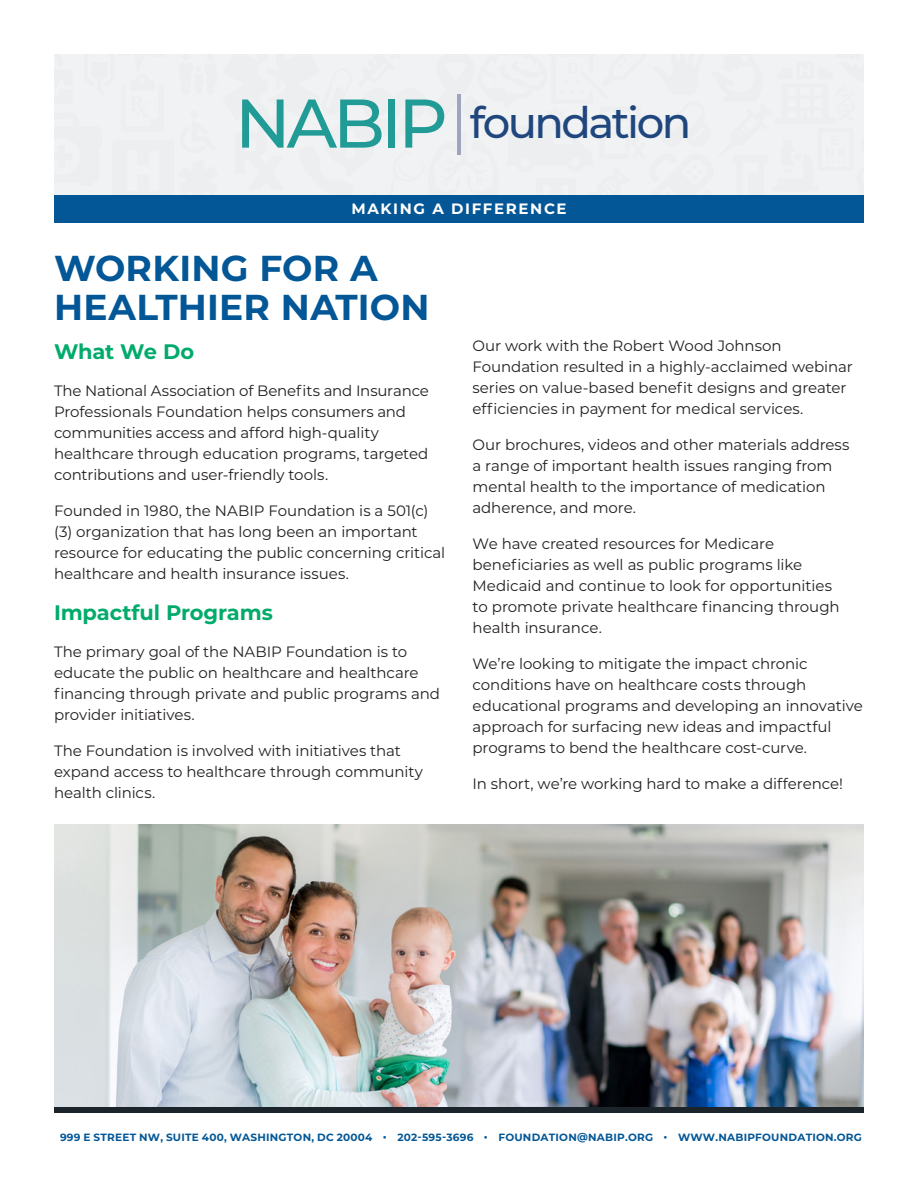
<style>
.page{position:relative;width:918px;height:1188px;background:#fff}
.page>*{position:absolute;margin:0;border:0;box-sizing:border-box;transform-origin:0 0}
.t1{font:500 43.35px "Montserrat";letter-spacing:-.06em;color:#1f477e}
.header_1{font:700 36px/39px "Montserrat";letter-spacing:.005em;color:#035796}
.subhead{font:700 21px "Montserrat";letter-spacing:-.01em;color:#00ab6b}
.copy{font:15px/21px "Montserrat";letter-spacing:-.005em;color:#231f20}
.header_3{font:700 15px "Montserrat";letter-spacing:.11em;color:#fff}
.t2{font:700 10.5px "Montserrat";letter-spacing:.02em;color:#035796}
.s1{font-size:68.7px;color:#209b96}
</style>
<div class="page">
<div style="left:54px;top:54px;width:810px;height:141px;background:#f0f2f3"></div>
<div style="left:54px;top:1107px;width:810px;height:6px;background:#1b242b"></div>
<hr style="left:457px;top:94px;width:4px;height:60px;background:#9da5bd">
<img style="left:54px;top:824px;width:810px;height:283px">
<div style="left:54px;top:195px;width:810px;height:27px;background:#035796"></div>
<h1 class="t1" style="left:235px;top:92px;width:458px"><span class="s1">NABIP</span> foundation</h1>
<p class="header_3" style="left:351px;top:198px;width:217px">MAKING A DIFFERENCE</p>
<p class="header_1" style="left:54px;top:247px;width:377px">WORKING FOR A<br>HEALTHIER NATION</p>
<p class="subhead" style="left:54px;top:336px;width:142px">What We Do</p>
<p class="copy" style="left:54px;top:380px;width:376px">The National Association of Benefits and Insurance Professionals Foundation helps consumers and communities access and afford high-quality healthcare through education programs, targeted contributions and user-friendly tools.</p>
<p class="copy" style="left:54px;top:500px;width:393px">Founded in 1980, the NABIP Foundation is a 501(c) (3) organization that has long been an important resource for educating the public concerning critical healthcare and health insurance issues.</p>
<p class="subhead" style="left:54px;top:597px;width:220px">Impactful Programs</p>
<p class="copy" style="left:54px;top:641px;width:388px">The primary goal of the NABIP Foundation is to educate the public on healthcare and healthcare financing through private and public programs and provider initiatives.</p>
<p class="copy" style="left:54px;top:740px;width:370px">The Foundation is involved with initiatives that expand access to healthcare through community health clinics.</p>
<p class="copy" style="left:472px;top:335px;width:382px">Our work with the Robert Wood Johnson Foundation resulted in a highly-acclaimed webinar series on value-based benefit designs and greater efficiencies in payment for medical services.</p>
<p class="copy" style="left:472px;top:434px;width:378px">Our brochures, videos and other materials address a range of important health issues ranging from mental health to the importance of medication adherence, and more.</p>
<p class="copy" style="left:472px;top:533px;width:369px">We have created resources for Medicare beneficiaries as well as public programs like Medicaid and continue to look for opportunities to promote private healthcare financing through health insurance.</p>
<p class="copy" style="left:472px;top:653px;width:392px">We’re looking to mitigate the impact chronic conditions have on healthcare costs through educational programs and developing an innovative approach for surfacing new ideas and impactful programs to bend the healthcare cost-curve.</p>
<p class="copy" style="left:472px;top:773px;width:372px">In short, we’re working hard to make a difference!</p>
<p class="t2" style="left:60px;top:1129px;width:803px">999 E STREET NW, SUITE 400, WASHINGTON, DC 20004 • 202-595-3696 • FOUNDATION@NABIP.ORG • WWW.NABIPFOUNDATION.ORG</p>
</div>
